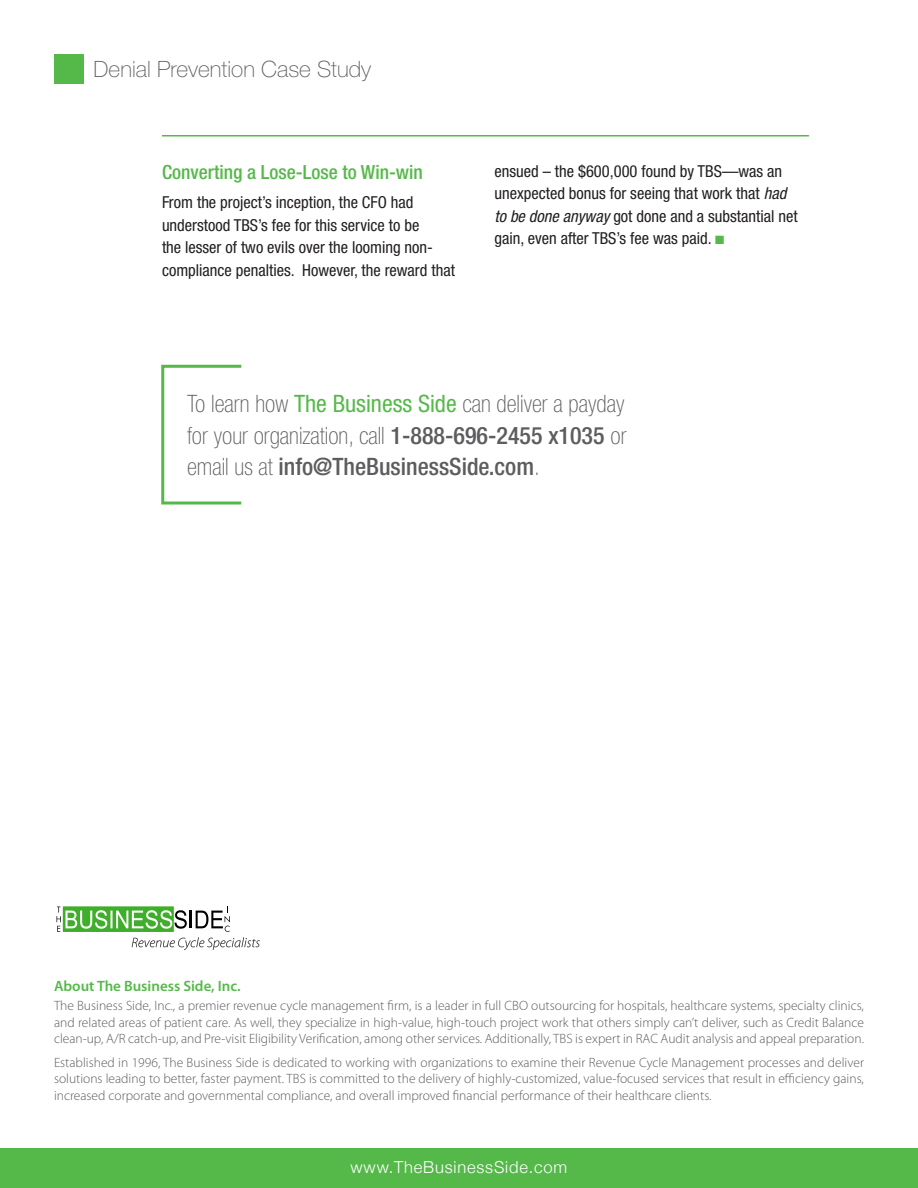
<style>
.page{position:relative;width:918px;height:1188px;background:#fff}
.page>*{position:absolute;margin:0;border:0;box-sizing:border-box;transform-origin:0 0}
.t1{font:100 condensed 24px/31.5px "Helvetica Neue";color:#5d5d60;text-align:justify}
.t2{font:100 22.5px "Helvetica Neue";color:#5d5d60}
.t3{font:500 condensed 19.5px "Helvetica Neue";color:#55b949}
.t4{font:condensed 16.5px/22.5px "Helvetica Neue";color:#231f20}
.t5{font:300 16.5px "Helvetica Neue";letter-spacing:.05em;color:#fff}
.t6{font:600 15px "Myriad Pro";color:#55b949}
.t7{font:300 13.5px/16.5px "Myriad Pro";color:#5d5d60;text-align:justify}
.s1{font-style:italic}
.s2{color:#55b949}
.s3{font-weight:400;color:#55b949}
.s4{font-weight:500}
</style>
<div class="page">
<div style="left:0;top:1148px;width:918px;height:40px;background:#55b949"></div>
<svg style="left:57px;top:906px;width:203px;height:44px"></svg>
<div style="left:54px;top:54px;width:29px;height:29px;background:#55b949"></div>
<hr style="left:162px;top:135px;width:647px;height:1px;background:#55b949">
<div style="left:161px;top:365px;width:82px;height:140px;border:3px solid #55b949"></div>
<h2 class="t2" style="left:94px;top:56px;width:279px">Denial Prevention Case Study</h2>
<h3 class="t3" style="left:162px;top:161px;width:262px">Converting a Lose-Lose to Win-win</h3>
<p class="t4" style="left:162px;top:191px;width:295px">From the project’s inception, the CFO had understood TBS’s fee for this service to be<br>the lesser of two evils over the looming non&shy;compliance penalties. However, the reward that</p>
<p class="t4" style="left:494px;top:160px;width:305px">ensued – the $600,000 found by TBS—was an unexpected bonus for seeing that work that <span class="s1">had to be done anyway</span> got done and a substantial net gain, even after TBS’s fee was paid. <span class="s2">■</span></p>
<h1 class="t1" style="left:187px;top:388px;width:441px">To learn how <span class="s3">The Business Side</span> can deliver a payday for your organization, call <span class="s4">1-888-696-2455 x1035</span> or email us at <span class="s4">info@TheBusinessSide.com</span>.</h1>
<p class="t6" style="left:54px;top:976px;width:188px">About The Business Side, Inc.</p>
<p class="t7" style="left:54px;top:998px;width:812px">The Business Side, Inc., a premier revenue cycle management firm, is a leader in full CBO outsourcing for hospitals, healthcare systems, specialty clinics, and related areas of patient care. As well, they specialize in high-value, high-touch project work that others simply can’t deliver, such as Credit Balance clean-up, A/R catch-up, and Pre-visit Eligibility Verification, among other services. Additionally, TBS is expert in RAC Audit analysis and appeal preparation.</p>
<p class="t7" style="left:54px;top:1054px;width:811px">Established in 1996, The Business Side is dedicated to working with organizations to examine their Revenue Cycle Management processes and deliver solutions leading to better, faster payment. TBS is committed to the delivery of highly-customized, value-focused services that result in efficiency gains, increased corporate and governmental compliance, and overall improved financial performance of their healthcare clients.</p>
<p class="t5" style="left:351px;top:1154px;width:218px">www.TheBusinessSide.com</p>
</div>
